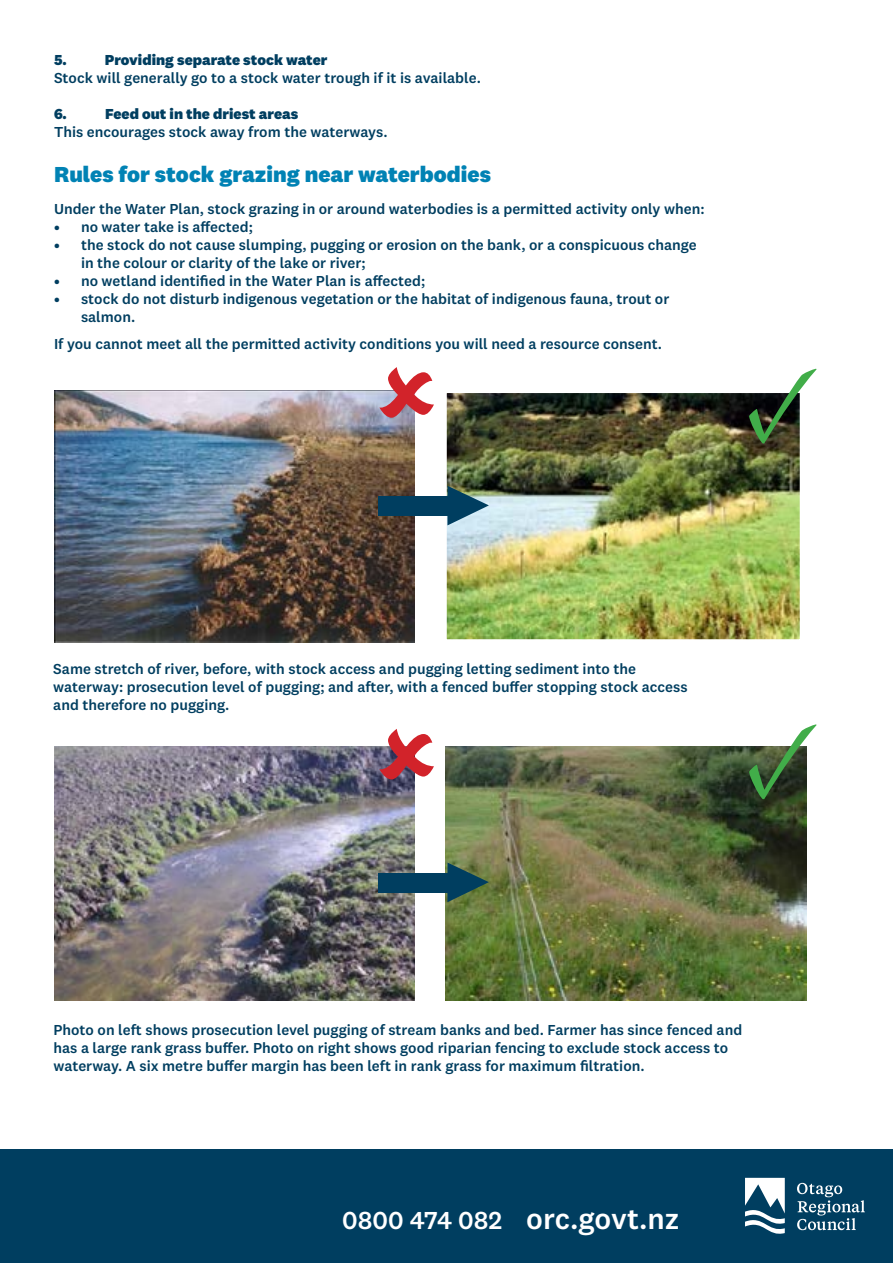
<style>
.page{position:relative;width:893px;height:1263px;background:#fff}
.page>*{position:absolute;margin:0;border:0;box-sizing:border-box;transform-origin:0 0}
.t1{font:111px "Minion Pro";color:#41ad49}
.t2{font:84.6px "Minion Pro";color:#003e60}
.t3{font:500 30px "National 2";letter-spacing:-.005em;color:#fff}
.t4{font:800 22.5px "National 2";color:#0082b4}
.t5{font:500 15px/18px "National 2";color:#003e60}
.t6{font:800 15px "National 2";color:#003e60}
.s1{font-size:25.5px}
</style>
<div class="page">
<div style="left:0;top:1149px;width:893px;height:114px;background:#003e60"></div>
<img style="left:54px;top:391px;width:360px;height:252px">
<img style="left:54px;top:746px;width:360px;height:254px">
<img style="left:435px;top:393px;width:365px;height:247px">
<img style="left:446px;top:746px;width:360px;height:254px">
<svg style="left:797px;top:1183px;width:68px;height:47px"></svg>
<svg style="left:745px;top:1178px;width:40px;height:56px"></svg>
<div style="left:378px;top:497px;width:75px;height:19px;background:#003e60"></div>
<div style="left:378px;top:873px;width:75px;height:20px;background:#003e60"></div>
<svg style="left:379px;top:390px;width:36px;height:28px"></svg>
<svg style="left:379px;top:746px;width:36px;height:33px"></svg>
<p class="t6" style="left:54px;top:51px;width:14px">5.</p>
<p class="t6" style="left:105px;top:51px;width:224px">Providing separate stock water</p>
<p class="t5" style="left:54px;top:69px;width:428px">Stock will generally go to a stock water trough if it is available.</p>
<p class="t6" style="left:54px;top:105px;width:14px">6.</p>
<p class="t6" style="left:105px;top:105px;width:195px">Feed out in the driest areas</p>
<p class="t5" style="left:54px;top:123px;width:335px">This encourages stock away from the waterways.</p>
<h3 class="t4" style="left:54px;top:161px;width:439px">Rules for stock grazing near waterbodies</h3>
<p class="t5" style="left:54px;top:200px;width:652px">Under the Water Plan, stock grazing in or around waterbodies is a permitted activity only when:</p>
<p class="t5" style="left:54px;top:218px;width:200px">• no water take is affected;</p>
<p class="t5" style="left:81px;top:236px;width:617px;text-indent:-27px">• the stock do not cause slumping, pugging or erosion on the bank, or a conspicuous change in the colour or clarity of the lake or river;</p>
<p class="t5" style="left:54px;top:272px;width:373px">• no wetland identified in the Water Plan is affected;</p>
<p class="t5" style="left:81px;top:290px;width:590px;text-indent:-27px">• stock do not disturb indigenous vegetation or the habitat of indigenous fauna, trout or salmon.</p>
<p class="t5" style="left:54px;top:335px;width:609px">If you cannot meet all the permitted activity conditions you will need a resource consent.</p>
<h2 class="t2" style="left:441px;top:444px;width:53px">▶</h2>
<h1 class="t1" style="left:745px;top:327px;width:77px">✓</h1>
<p class="t5" style="left:53px;top:659px;width:636px">Same stretch of river, before, with stock access and pugging letting sediment into the waterway: prosecution level of pugging; and after, with a fenced buffer stopping stock access and therefore no pugging.</p>
<h2 class="t2" style="left:441px;top:820px;width:53px">▶</h2>
<h1 class="t1" style="left:745px;top:683px;width:77px">✓</h1>
<p class="t5" style="left:53px;top:1021px;width:690px">Photo on left shows prosecution level pugging of stream banks and bed. Farmer has since fenced and has a large rank grass buffer. Photo on right shows good riparian fencing to exclude stock access to waterway. A six metre buffer margin has been left in rank grass for maximum filtration.</p>
<h3 class="t3" style="left:342px;top:1200px;width:339px"><span class="s1">0800 474 082</span> orc.govt.nz</h3>
</div>
